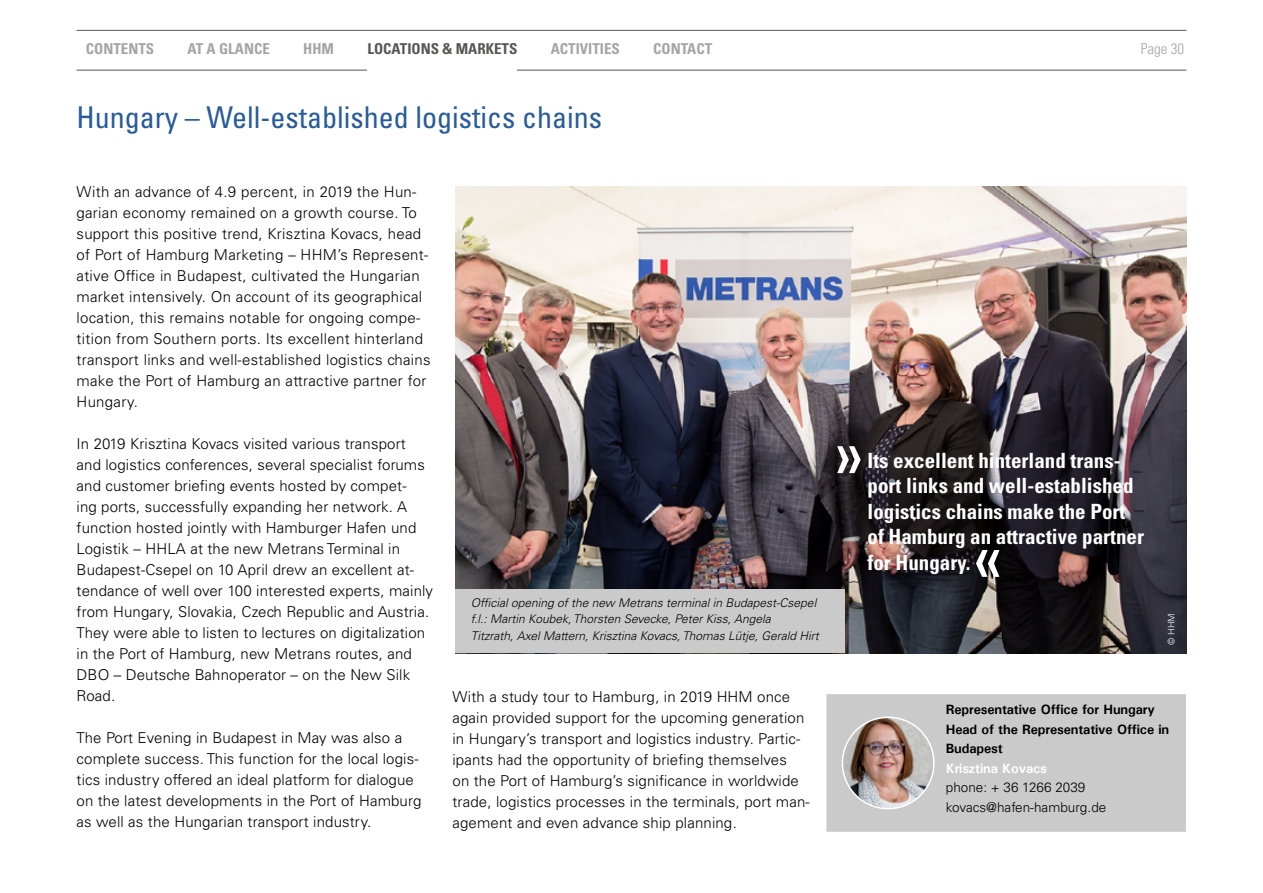
<style>
.page{position:relative;width:1263px;height:893px;background:#fff}
.page>*{position:absolute;margin:0;border:0;box-sizing:border-box;transform-origin:0 0}
.t1{font:condensed 69px "Univers LT Std";color:#fff}
.t2{font:condensed 30px "Univers LT Std";color:#275b9b}
.t3{font:700 condensed 21px/25.5px "Univers LT Std";color:#fff}
.t4{font:300 15px/21px "Univers LT Std";letter-spacing:.01em;color:#000}
.t5{font:700 condensed 15px "Univers LT Std";color:#a6a5a5}
.t6{font:700 condensed 15px "Univers LT Std";color:#575756}
.t7{font:300 condensed 15px "Univers LT Std";color:#a6a5a5}
.t8{font:700 13.5px/19.5px "Univers";letter-spacing:-.01em;color:#000}
.t9{font:300 13.5px/19.5px "Univers LT Std";color:#000}
.t10{font:700 13.5px "Univers";letter-spacing:-.01em;color:#fff}
.t11{font:italic 300 12px/16.5px "Univers LT Std";color:#000}
.t12{font:300 9px "Univers LT Std";color:#fff}
</style>
<div class="page">
<hr style="left:77px;top:70px;width:1109px;height:1px;background:#575756">
<hr style="left:77px;top:30px;width:1109px;height:1px;background:#575756">
<div style="left:367px;top:65px;width:150px;height:12px;background:#fff"></div>
<img style="left:455px;top:186px;width:731px;height:467px">
<div style="left:826px;top:694px;width:360px;height:138px;background:#cacaca;border:2px solid #cacaca"></div>
<img style="left:842px;top:717px;width:92px;height:92px;border-radius:46px">
<div style="left:842px;top:716px;width:93px;height:93px;border:2px solid #fff;border-radius:50%"></div>
<div style="left:455px;top:589px;width:390px;height:64px;background:#cacaca"></div>
<p class="t5" style="left:86px;top:40px;width:70px">CONTENTS</p>
<p class="t5" style="left:188px;top:40px;width:84px">AT A GLANCE</p>
<p class="t5" style="left:303px;top:40px;width:32px">HHM</p>
<p class="t6" style="left:367px;top:40px;width:151px">LOCATIONS &amp; MARKETS</p>
<p class="t5" style="left:551px;top:40px;width:71px">ACTIVITIES</p>
<p class="t5" style="left:653px;top:40px;width:61px">CONTACT</p>
<p class="t7" style="left:1141px;top:40px;width:45px">Page 30</p>
<h2 class="t2" style="left:77px;top:99px;width:527px">Hungary – Well-established logistics chains</h2>
<p class="t4" style="left:77px;top:181px;width:356px">With an advance of 4.9 percent, in 2019 the Hun&shy;garian economy remained on a growth course. To support this positive trend, Krisztina Kovacs, head of Port of Hamburg Marketing – HHM’s Represent&shy;ative Office in Budapest, cultivated the Hungarian market intensively. On account of its geographical location, this remains notable for ongoing compe&shy;tition from Southern ports. Its excellent hinterland transport links and well-established logistics chains make the Port of Hamburg an attractive partner for Hungary.</p>
<p class="t4" style="left:77px;top:433px;width:358px">In 2019 Krisztina Kovacs visited various transport and logistics conferences, several specialist forums and customer briefing events hosted by compet-<br>ing ports, successfully expanding her network. A function hosted jointly with Hamburger Hafen und Logistik – HHLA at the new Metrans Terminal in Budapest-Csepel on 10 April drew an excellent at&shy;tendance of well over 100 interested experts, mainly from Hungary, Slovakia, Czech Republic and Austria.<br>They were able to listen to lectures on digitalization in the Port of Hamburg, new Metrans routes, and DBO – Deutsche Bahnoperator – on the New Silk Road.</p>
<p class="t4" style="left:77px;top:727px;width:347px">The Port Evening in Budapest in May was also a complete success. This function for the local logis&shy;tics industry offered an ideal platform for dialogue on the latest developments in the Port of Hamburg as well as the Hungarian transport industry.</p>
<p class="t11" style="left:471px;top:594px;width:349px">Official opening of the new Metrans terminal in Budapest-Csepel f.l.: Martin Koubek, Thorsten Sevecke, Peter Kiss, Angela<br>Titzrath, Axel Mattern, Krisztina Kovacs, Thomas Lütje, Gerald Hirt</p>
<h1 class="t1" style="left:832px;top:410px;width:32px">»</h1>
<h3 class="t3" style="left:867px;top:448px;width:278px">Its excellent hinterland trans&shy;port links and well-established logistics chains make the Port of Hamburg an attractive partner for Hungary.</h3>
<h1 class="t1" style="left:974px;top:514px;width:32px">«</h1>
<p class="t12" style="left:1166px;top:645px;width:33px;rotate:-90deg">© HHM</p>
<p class="t4" style="left:452px;top:686px;width:359px">With a study tour to Hamburg, in 2019 HHM once again provided support for the upcoming generation in Hungary’s transport and logistics industry. Partic&shy;ipants had the opportunity of briefing themselves<br>on the Port of Hamburg’s significance in worldwide trade, logistics processes in the terminals, port man&shy;agement and even advance ship planning.</p>
<p class="t8" style="left:946px;top:700px;width:225px">Representative Office for Hungary<br>Head of the Representative Office in<br>Budapest</p>
<p class="t10" style="left:946px;top:760px;width:103px">Krisztina Kovacs</p>
<p class="t9" style="left:946px;top:778px;width:162px">phone: + 36 1266 2039 kovacs@hafen-hamburg.de</p>
</div>
